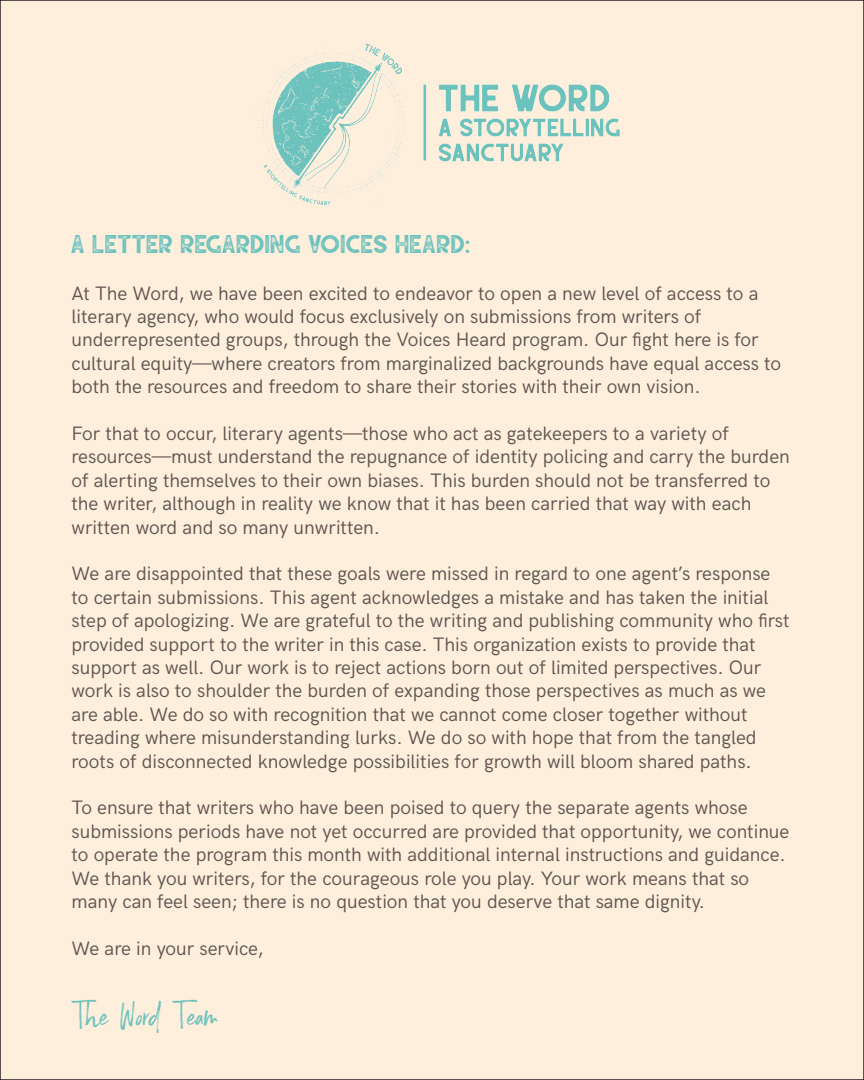
<style>
.page{position:relative;width:864px;height:1080px;background:#feefdc}
.page>*{position:absolute;margin:0;border:0;box-sizing:border-box;transform-origin:0 0}
.t1{font:42px "Emmeline";color:#6cc2bd}
.t2{font:36px "Caredrock 03";color:#6cc2bd}
.t3{font:19.5px/23.4px "HK Grotesk";color:#5e5551}
</style>
<div class="page">
<img style="left:252px;top:43px;width:368px;height:163px">
<h2 class="t2" style="left:72px;top:228px;width:401px">A letter regarding Voices Heard:</h2>
<p class="t3" style="left:72px;top:280px;width:711px">At The Word, we have been excited to endeavor to open a new level of access to a literary agency, who would focus exclusively on submissions from writers of underrepresented groups, through the Voices Heard program. Our fight here is for cultural equity—where creators from marginalized backgrounds have equal access to both the resources and freedom to share their stories with their own vision.</p>
<p class="t3" style="left:72px;top:420px;width:720px">For that to occur, literary agents—those who act as gatekeepers to a variety of resources—must understand the repugnance of identity policing and carry the burden of alerting themselves to their own biases. This burden should not be transferred to the writer, although in reality we know that it has been carried that way with each written word and so many unwritten.</p>
<p class="t3" style="left:72px;top:561px;width:720px">We are disappointed that these goals were missed in regard to one agent’s response to certain submissions. This agent acknowledges a mistake and has taken the initial step of apologizing. We are grateful to the writing and publishing community who first provided support to the writer in this case. This organization exists to provide that support as well. Our work is to reject actions born out of limited perspectives. Our work is also to shoulder the burden of expanding those perspectives as much as we are able. We do so with recognition that we cannot come closer together without treading where misunderstanding lurks. We do so with hope that from the tangled roots of disconnected knowledge possibilities for growth will bloom shared paths.</p>
<p class="t3" style="left:72px;top:795px;width:719px">To ensure that writers who have been poised to query the separate agents whose submissions periods have not yet occurred are provided that opportunity, we continue to operate the program this month with additional internal instructions and guidance.<br>We thank you writers, for the courageous role you play. Your work means that so many can feel seen; there is no question that you deserve that same dignity.</p>
<p class="t3" style="left:72px;top:935px;width:194px">We are in your service,</p>
<h1 class="t1" style="left:72px;top:992px;width:149px">The Word Team</h1>
</div>
